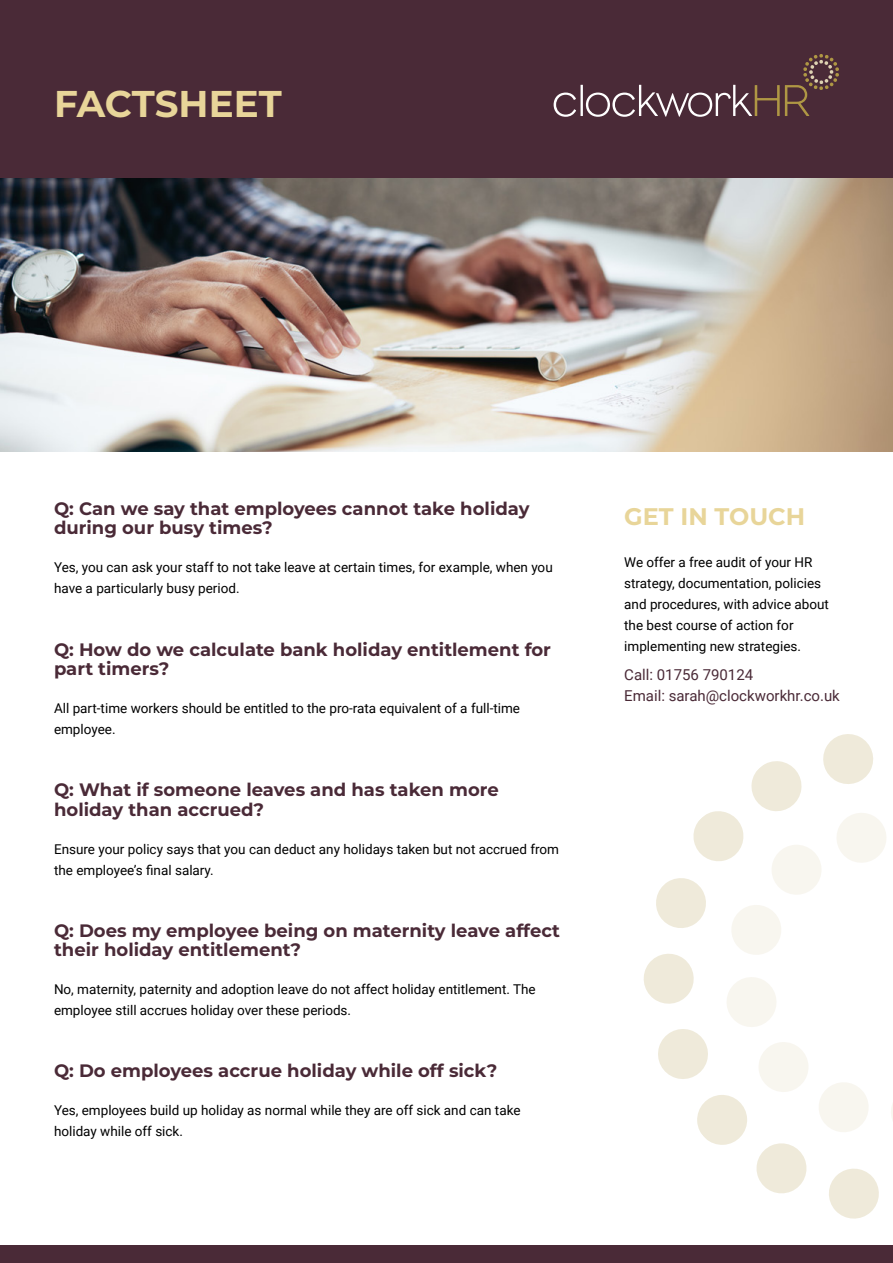
<style>
.page{position:relative;width:893px;height:1263px;background:#fff}
.page>*{position:absolute;margin:0;border:0;box-sizing:border-box;transform-origin:0 0}
.t1{font:700 37.2px "Montserrat";color:#e8d599}
.t2{font:700 24px "Montserrat";color:#e8d599}
.t3{font:700 18px/19.5px "Montserrat";color:#4a2a37}
.t4{font:15px/21px "Roboto";color:#4a2a37}
.t5{font:13.5px/21px "Roboto";color:#000}
</style>
<div class="page">
<div style="left:0;top:0;width:893px;height:179px;background:#4a2a37"></div>
<svg style="left:554px;top:93px;width:22px;height:24px"></svg>
<hr style="left:580px;top:85px;width:3px;height:31px;background:#fff">
<svg style="left:586px;top:54px;width:253px;height:63px"></svg>
<div style="left:0;top:1246px;width:893px;height:17px;background:#4a2a37"></div>
<svg style="left:643px;top:734px;width:250px;height:485px"></svg>
<img style="left:0;top:178px;width:893px;height:274px">
<h1 class="t1" style="left:54px;top:77px;width:229px">FACTSHEET</h1>
<h3 class="t3" style="left:54px;top:498px;width:477px">Q: Can we say that employees cannot take holiday during our busy times?</h3>
<p class="t5" style="left:54px;top:557px;width:500px">Yes, you can ask your staff to not take leave at certain times, for example, when you have a particularly busy period.</p>
<h3 class="t3" style="left:54px;top:638px;width:499px">Q: How do we calculate bank holiday entitlement for part timers?</h3>
<p class="t5" style="left:54px;top:697px;width:468px">All part-time workers should be entitled to the pro-rata equivalent of a full-time employee.</p>
<h3 class="t3" style="left:54px;top:779px;width:446px">Q: What if someone leaves and has taken more holiday than accrued?</h3>
<p class="t5" style="left:54px;top:838px;width:506px">Ensure your policy says that you can deduct any holidays taken but not accrued from the employee’s final salary.</p>
<h3 class="t3" style="left:54px;top:919px;width:508px">Q: Does my employee being on maternity leave affect their holiday entitlement?</h3>
<p class="t5" style="left:54px;top:978px;width:483px">No, maternity, paternity and adoption leave do not affect holiday entitlement. The employee still accrues holiday over these periods.</p>
<h3 class="t3" style="left:54px;top:1060px;width:445px">Q: Do employees accrue holiday while off sick?</h3>
<p class="t5" style="left:54px;top:1099px;width:468px">Yes, employees build up holiday as normal while they are off sick and can take holiday while off sick.</p>
<h2 class="t2" style="left:624px;top:499px;width:183px">GET IN TOUCH</h2>
<p class="t5" style="left:624px;top:551px;width:206px">We offer a free audit of your HR strategy, documentation, policies and procedures, with advice about the best course of action for implementing new strategies.</p>
<p class="t4" style="left:624px;top:664px;width:217px">Call: 01756 790124<br>Email: sarah@clockworkhr.co.uk</p>
</div>
